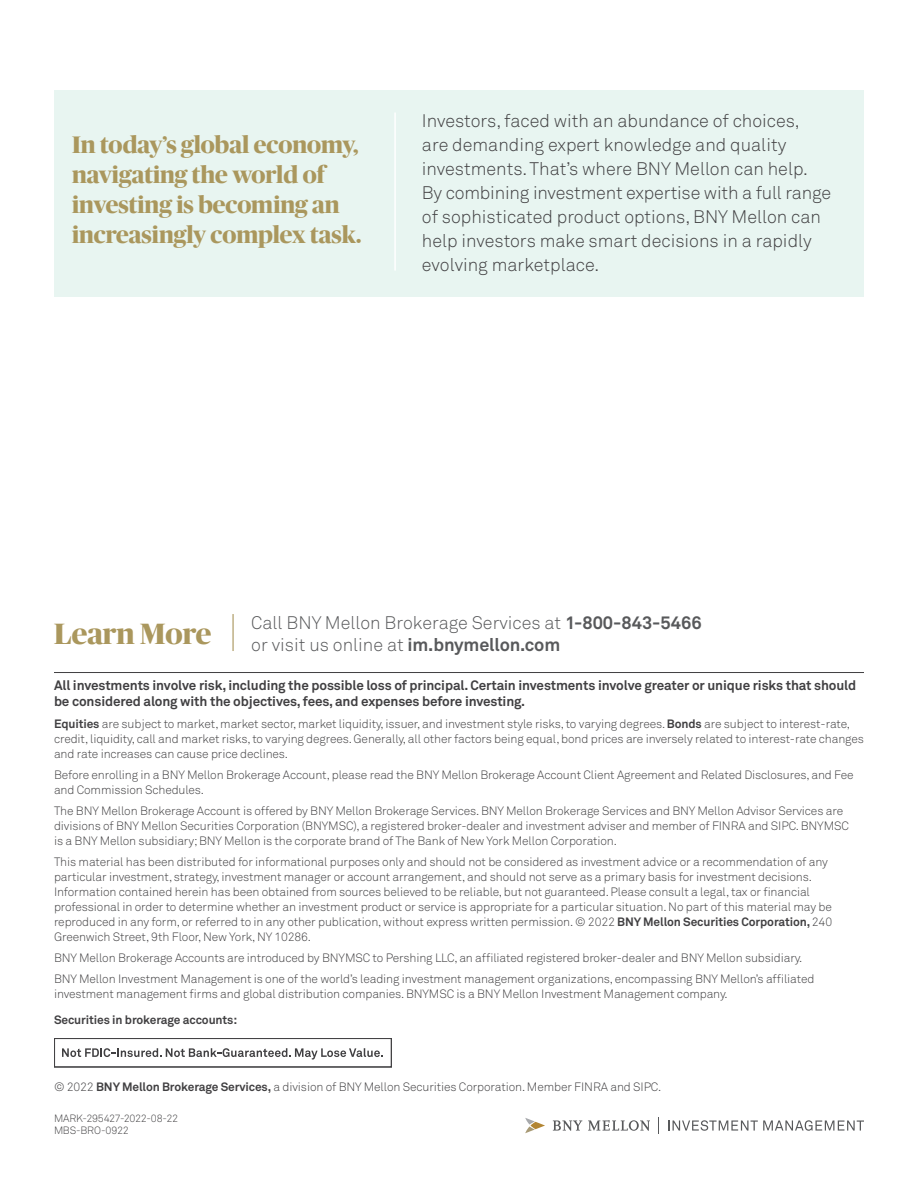
<style>
.page{position:relative;width:918px;height:1188px;background:#fff}
.page>*{position:absolute;margin:0;border:0;box-sizing:border-box;transform-origin:0 0}
.t1{font:700 29.55px "Publico Pro";color:#aa975d}
.t2{font:700 24px/30px "Publico Pro";color:#aa975d}
.t3{font:18px/24px "Akkurat Light Pro";color:#414042}
.t4{font:18px/21.6px "Akkurat Light Pro";color:#58595b}
.t5{font:700 13.5px/16.5px "Akkurat Pro";letter-spacing:-.01em;color:#414042}
.t6{font:12px/15px "Akkurat Light Pro";letter-spacing:-.01em;color:#414042}
.t7{font:700 12px "Akkurat Pro";letter-spacing:-.01em;color:#414042}
.t8{font:10.5px/12px "Akkurat Light Pro";letter-spacing:-.02em;color:#414042}
.s1{font-family:"Akkurat Pro";font-weight:700}
</style>
<div class="page">
<div style="left:54px;top:90px;width:810px;height:206px;background:#e8f5f1"></div>
<svg style="left:668px;top:1120px;width:196px;height:11px"></svg>
<svg style="left:658px;top:1117px;width:1px;height:17px"></svg>
<svg style="left:525px;top:1118px;width:20px;height:15px"></svg>
<svg style="left:553px;top:1120px;width:29px;height:11px"></svg>
<svg style="left:588px;top:1120px;width:62px;height:11px"></svg>
<div style="left:54px;top:1038px;width:338px;height:29px;border:1px solid #414042"></div>
<svg style="left:62px;top:1048px;width:321px;height:12px"></svg>
<hr style="left:232px;top:614px;width:2px;height:37px;background:#aa975d">
<hr style="left:54px;top:672px;width:810px;height:1px;background:#414042">
<hr style="left:394px;top:112px;width:2px;height:159px;background:#fff">
<h2 class="t2" style="left:72px;top:128px;width:291px">In today’s global economy, navigating the world of investing is becoming an increasingly complex task.</h2>
<p class="t3" style="left:422px;top:109px;width:411px">Investors, faced with an abundance of choices,<br>are demanding expert knowledge and quality investments. That’s where BNY Mellon can help.<br>By combining investment expertise with a full range of sophisticated product options, BNY Mellon can help investors make smart decisions in a rapidly evolving marketplace.</p>
<h1 class="t1" style="left:54px;top:613px;width:159px">Learn More</h1>
<h3 class="t4" style="left:251px;top:612px;width:452px">Call BNY Mellon Brokerage Services at <span class="s1">1-800-843-5466 </span>or visit us online at <span class="s1">im.bnymellon.com</span></h3>
<p class="t5" style="left:54px;top:677px;width:804px">All investments involve risk, including the possible loss of principal. Certain investments involve greater or unique risks that should be considered along with the objectives, fees, and expenses before investing.</p>
<p class="t6" style="left:54px;top:716px;width:811px"><span class="s1">Equities</span> are subject to market, market sector, market liquidity, issuer, and investment style risks, to varying degrees. <span class="s1">Bonds</span> are subject to interest-rate, credit, liquidity, call and market risks, to varying degrees. Generally, all other factors being equal, bond prices are inversely related to interest-rate changes and rate increases can cause price declines.</p>
<p class="t6" style="left:54px;top:767px;width:801px">Before enrolling in a BNY Mellon Brokerage Account, please read the BNY Mellon Brokerage Account Client Agreement and Related Disclosures, and Fee and Commission Schedules.</p>
<p class="t6" style="left:54px;top:803px;width:797px">The BNY Mellon Brokerage Account is offered by BNY Mellon Brokerage Services. BNY Mellon Brokerage Services and BNY Mellon Advisor Services are divisions of BNY Mellon Securities Corporation (BNYMSC), a registered broker-dealer and investment adviser and member of FINRA and SIPC. BNYMSC is a BNY Mellon subsidiary; BNY Mellon is the corporate brand of The Bank of New York Mellon Corporation.</p>
<p class="t6" style="left:54px;top:854px;width:780px">This material has been distributed for informational purposes only and should not be considered as investment advice or a recommendation of any particular investment, strategy, investment manager or account arrangement, and should not serve as a primary basis for investment decisions.<br>Information contained herein has been obtained from sources believed to be reliable, but not guaranteed. Please consult a legal, tax or financial professional in order to determine whether an investment product or service is appropriate for a particular situation. No part of this material may be reproduced in any form, or referred to in any other publication, without express written permission. © 2022 <span class="s1">BNY Mellon Securities Corporation,</span> 240<br>Greenwich Street, 9th Floor, New York, NY 10286.</p>
<p class="t6" style="left:54px;top:947px;width:762px;line-height:21px">BNY Mellon Brokerage Accounts are introduced by BNYMSC to Pershing LLC, an affiliated registered broker-dealer and BNY Mellon subsidiary.<br>BNY Mellon Investment Management is one of the world’s leading investment management organizations, encompassing BNY Mellon’s affiliated</p>
<p class="t6" style="left:54px;top:986px;width:675px">investment management firms and global distribution companies. BNYMSC is a BNY Mellon Investment Management company.</p>
<p class="t7" style="left:54px;top:1012px;width:185px">Securities in brokerage accounts:</p>
<p class="t6" style="left:54px;top:1079px;width:609px">© 2022 <span class="s1">BNY Mellon Brokerage Services,</span> a division of BNY Mellon Securities Corporation. Member FINRA and SIPC.</p>
<p class="t8" style="left:54px;top:1113px;width:126px">MARK-295427-2022-08-22<br>MBS-BRO-0922</p>
</div>
